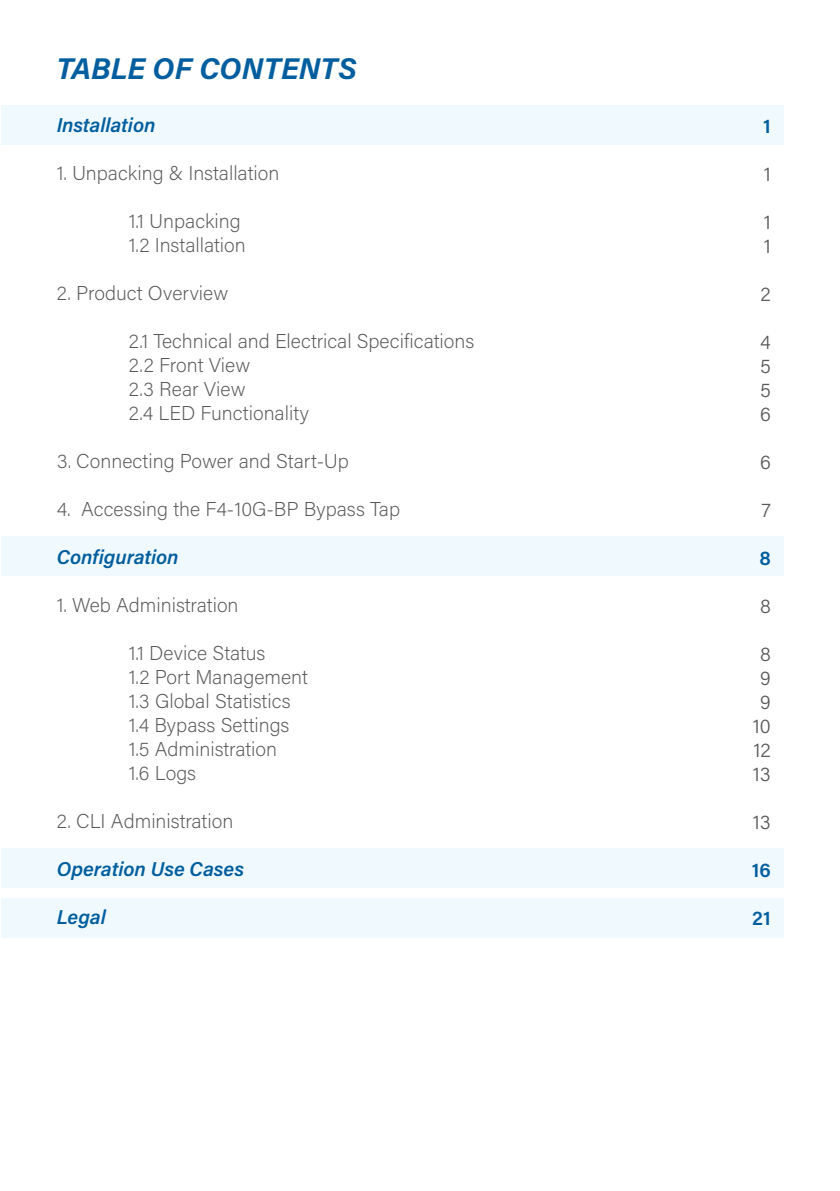
<style>
.page{position:relative;width:840px;height:1191px;background:#fff}
.page>*{position:absolute;margin:0;border:0;box-sizing:border-box;transform-origin:0 0}
.t1{font:italic 700 30px "Acumin Pro";letter-spacing:.005em;color:#005e9e}
.t2{font:200 20px/24px "Acumin Pro";color:#58595b}
.t3{font:italic 600 20px "Acumin Pro";color:#005e9e}
.t4{font:300 20px/24px "Acumin Pro";color:#58595b}
.t5{font:600 20px "Acumin Pro";color:#005e9e}
</style>
<div class="page">
<div style="left:1px;top:105px;width:781px;height:39px;background:#eff9fe"></div>
<div style="left:1px;top:536px;width:781px;height:39px;background:#eff9fe"></div>
<div style="left:1px;top:848px;width:781px;height:40px;background:#eff9fe"></div>
<div style="left:1px;top:898px;width:781px;height:40px;background:#eff9fe"></div>
<h1 class="t1" style="left:57px;top:47px;width:301px">TABLE OF CONTENTS</h1>
<p class="t3" style="left:57px;top:110px;width:100px">Installation</p>
<p class="t2" style="left:57px;top:160px;width:224px">1. Unpacking &amp; Installation</p>
<p class="t2" style="left:129px;top:208px;width:118px">1.1 Unpacking<br>1.2 Installation</p>
<p class="t2" style="left:57px;top:280px;width:173px">2. Product Overview</p>
<p class="t2" style="left:129px;top:328px;width:347px">2.1 Technical and Electrical Specifications<br>2.2 Front View<br>2.3 Rear View<br>2.4 LED Functionality</p>
<p class="t2" style="left:57px;top:448px;width:293px">3. Connecting Power and Start-Up</p>
<p class="t2" style="left:57px;top:496px;width:345px">4. Accessing the F4-10G-BP Bypass Tap</p>
<p class="t3" style="left:57px;top:542px;width:123px">Configuration</p>
<p class="t2" style="left:57px;top:592px;width:183px">1. Web Administration</p>
<p class="t2" style="left:129px;top:640px;width:180px">1.1 Device Status<br>1.2 Port Management<br>1.3 Global Statistics<br>1.4 Bypass Settings<br>1.5 Administration<br>1.6 Logs</p>
<p class="t2" style="left:57px;top:808px;width:178px">2. CLI Administration</p>
<p class="t3" style="left:57px;top:854px;width:189px">Operation Use Cases</p>
<p class="t3" style="left:57px;top:902px;width:51px">Legal</p>
<p class="t5" style="left:762px;top:112px;width:9px">1</p>
<p class="t4" style="left:763px;top:161px;width:9px">1</p>
<p class="t4" style="left:763px;top:209px;width:9px">1<br>1</p>
<p class="t4" style="left:760px;top:281px;width:12px">2</p>
<p class="t4" style="left:759px;top:329px;width:12px;text-align:justify">4<br>5<br>5<br>6</p>
<p class="t4" style="left:759px;top:449px;width:12px">6</p>
<p class="t4" style="left:761px;top:497px;width:11px">7</p>
<p class="t5" style="left:759px;top:544px;width:13px">8</p>
<p class="t4" style="left:759px;top:593px;width:12px">8</p>
<p class="t4" style="left:752px;top:641px;width:20px;text-align:center">8<br>9<br>9<br>10<br>12<br>13</p>
<p class="t4" style="left:752px;top:809px;width:19px">13</p>
<p class="t5" style="left:751px;top:856px;width:21px">16</p>
<p class="t5" style="left:751px;top:904px;width:20px">21</p>
</div>
